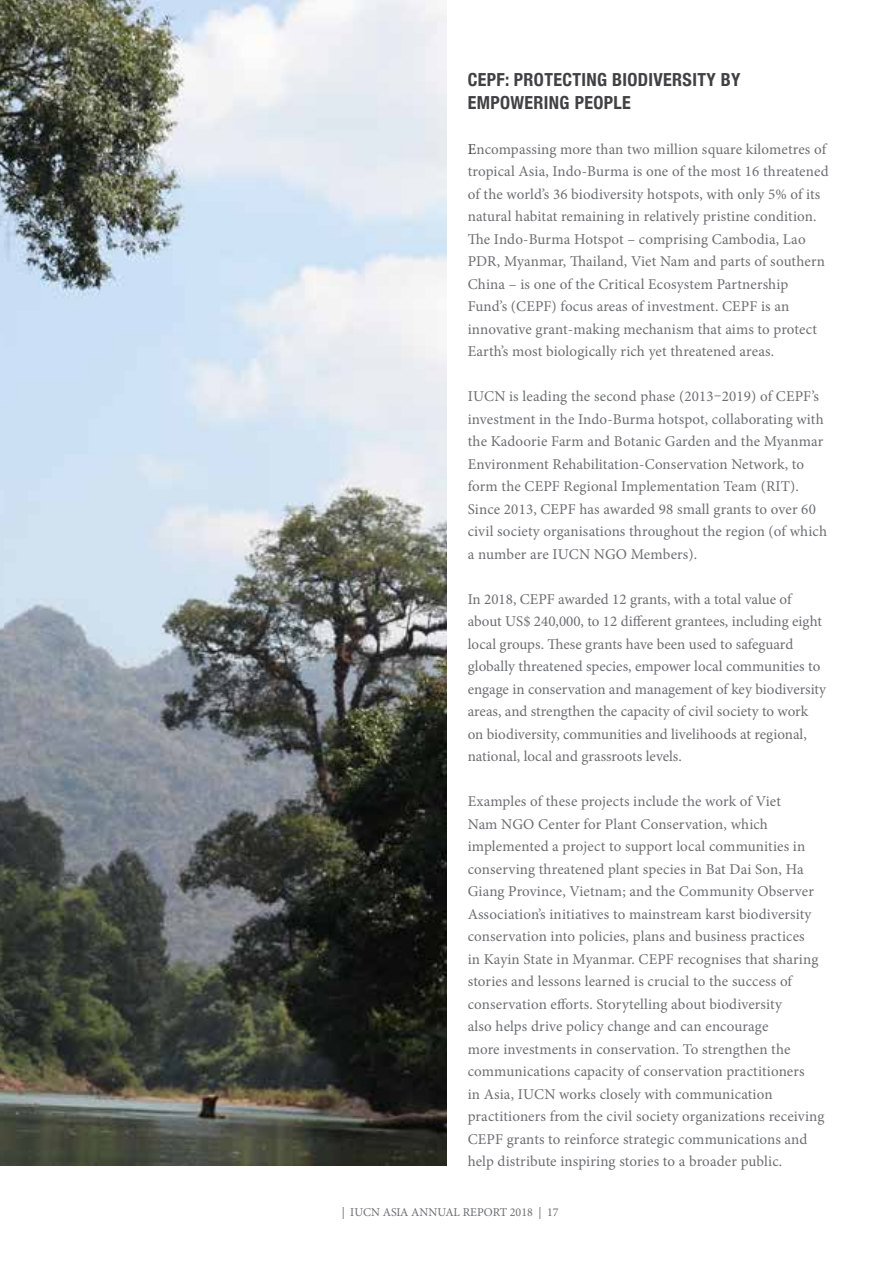
<style>
.page{position:relative;width:893px;height:1263px;background:#fff}
.page>*{position:absolute;margin:0;border:0;box-sizing:border-box;transform-origin:0 0}
.t1{font:700 condensed 18px/22.5px "Helvetica Neue";letter-spacing:.02em;color:#414042}
.t2{font:15px/22.5px "Minion Pro";letter-spacing:.005em;color:#6d6e71}
.t3{font:12px "Minion Pro";color:#6d6e71}
.s1{color:#414042}
</style>
<div class="page">
<img style="left:0;top:0;width:446px;height:1165px">
<p class="t1" style="left:468px;top:67px;width:274px">CEPF: PROTECTING BIODIVERSITY BY<br>EMPOWERING PEOPLE</p>
<p class="t2" style="left:468px;top:138px;width:362px"><span class="s1">E</span>ncompassing more than two million square kilometres of tropical Asia, Indo-Burma is one of the most 16 threatened of the world’s 36 biodiversity hotspots, with only 5% of its natural habitat remaining in relatively pristine condition.<br>The Indo-Burma Hotspot – comprising Cambodia, Lao PDR, Myanmar, Thailand, Viet Nam and parts of southern China – is one of the Critical Ecosystem Partnership Fund’s (CEPF) focus areas of investment. CEPF is an innovative grant-making mechanism that aims to protect Earth’s most biologically rich yet threatened areas.</p>
<p class="t2" style="left:468px;top:385px;width:361px">IUCN is leading the second phase (2013–2019) of CEPF’s investment in the Indo-Burma hotspot, collaborating with the Kadoorie Farm and Botanic Garden and the Myanmar Environment Rehabilitation-Conservation Network, to form the CEPF Regional Implementation Team (RIT).<br>Since 2013, CEPF has awarded 98 small grants to over 60 civil society organisations throughout the region (of which a number are IUCN NGO Members).</p>
<p class="t2" style="left:468px;top:588px;width:360px">In 2018, CEPF awarded 12 grants, with a total value of about US$ 240,000, to 12 different grantees, including eight local groups. These grants have been used to safeguard globally threatened species, empower local communities to engage in conservation and management of key biodiversity areas, and strengthen the capacity of civil society to work on biodiversity, communities and livelihoods at regional, national, local and grassroots levels.</p>
<p class="t2" style="left:468px;top:790px;width:358px">Examples of these projects include the work of Viet<br>Nam NGO Center for Plant Conservation, which implemented a project to support local communities in conserving threatened plant species in Bat Dai Son, Ha Giang Province, Vietnam; and the Community Observer Association’s initiatives to mainstream karst biodiversity conservation into policies, plans and business practices<br>in Kayin State in Myanmar. CEPF recognises that sharing stories and lessons learned is crucial to the success of conservation efforts. Storytelling about biodiversity<br>also helps drive policy change and can encourage<br>more investments in conservation. To strengthen the communications capacity of conservation practitioners<br>in Asia, IUCN works closely with communication practitioners from the civil society organizations receiving CEPF grants to reinforce strategic communications and help distribute inspiring stories to a broader public.</p>
<p class="t3" style="left:342px;top:1204px;width:218px">| IUCN ASIA ANNUAL REPORT 2018 | 17</p>
</div>
